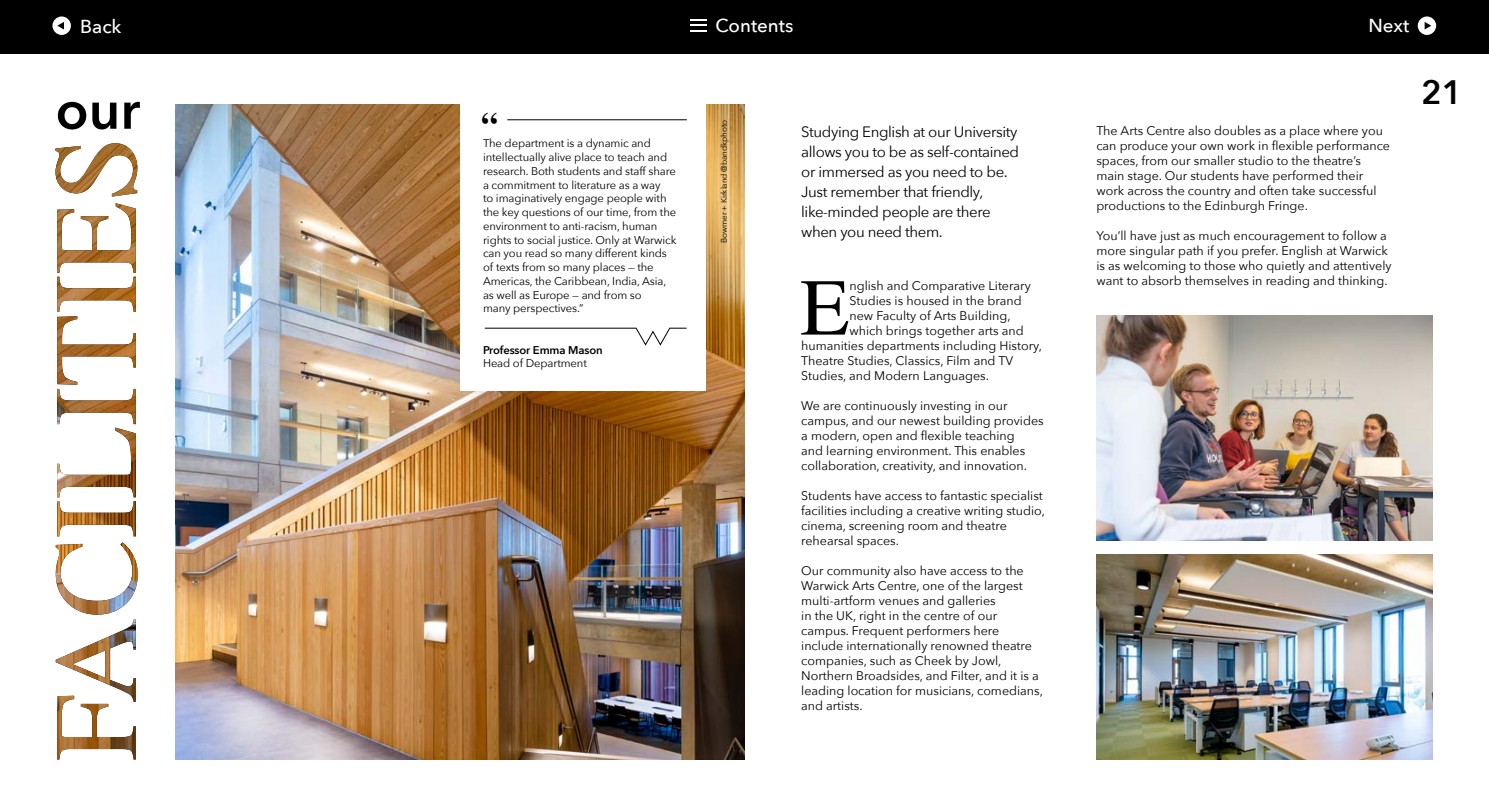
<style>
.page{position:relative;width:1489px;height:798px;background:#fff}
.page>*{position:absolute;margin:0;border:0;box-sizing:border-box;transform-origin:0 0}
.t1{font:80.5px "Times";color:#000}
.t2{font:600 54.38px "Avenir Next";color:#000}
.t3{font:600 33.75px "Avenir Next";color:#000}
.t4{font:700 32.5px "Times";color:#000}
.t5{font:500 18.75px "Avenir Next";color:#fff}
.t6{font:15px/20px "Avenir Next";letter-spacing:-.025em;color:#000}
.t7{font:12.5px/15px "Avenir Next";color:#000}
.t8{font:11.25px/13.8px "Avenir Next";letter-spacing:-.01em;color:#000}
.t9{font:600 11.25px "Avenir Next";letter-spacing:-.01em;color:#000}
.t10{font:8.12px "Avenir Next";letter-spacing:-.01em;color:#000}
</style>
<div class="page">
<img style="left:175px;top:104px;width:569px;height:655px">
<div style="left:460px;top:85px;width:245px;height:305px;background:#fff"></div>
<svg style="left:55px;top:164px;width:83px;height:595px"></svg>
<img style="left:55px;top:143px;width:82px;height:369px">
<img style="left:1096px;top:554px;width:335px;height:205px">
<svg style="left:484px;top:327px;width:203px;height:19px"></svg>
<hr style="left:507px;top:119px;width:180px;height:1px;background:#000">
<img style="left:1096px;top:315px;width:335px;height:225px">
<div style="left:0;top:0;width:1488px;height:53px;background:#000"></div>
<svg style="left:1417px;top:16px;width:18px;height:19px"></svg>
<svg style="left:690px;top:19px;width:16px;height:12px"></svg>
<svg style="left:52px;top:16px;width:19px;height:19px"></svg>
<h3 class="t5" style="left:80px;top:10px;width:43px">Back</h3>
<h3 class="t5" style="left:715px;top:10px;width:79px">Contents</h3>
<h3 class="t5" style="left:1368px;top:10px;width:42px">Next</h3>
<h2 class="t2" style="left:55px;top:63px;width:86px">our</h2>
<h3 class="t4" style="left:481px;top:93px;width:18px">“</h3>
<p class="t8" style="left:483px;top:136px;width:195px">The department is a dynamic and intellectually alive place to teach and research. Both students and staff share a commitment to literature as a way<br>to imaginatively engage people with the key questions of our time, from the environment to anti-racism, human rights to social justice. Only at Warwick can you read so many different kinds of texts from so many places — the Americas, the Caribbean, India, Asia, as well as Europe — and from so<br>many perspectives.”</p>
<p class="t9" style="left:483px;top:340px;width:121px">Professor Emma Mason</p>
<p class="t8" style="left:483px;top:356px;width:105px">Head of Department</p>
<p class="t10" style="left:717px;top:243px;width:125px;rotate:-90deg">Bowmer + Kirkland @bandkphoto</p>
<p class="t6" style="left:801px;top:121px;width:219px">Studying English at our University allows you to be as self-contained or immersed as you need to be.<br>Just remember that friendly, like-minded people are there when you need them.</p>
<h1 class="t1" style="left:800px;top:232px;width:51px">E</h1>
<p class="t7" style="left:849px;top:277px;width:183px">nglish and Comparative Literary</p>
<p class="t7" style="left:849px;top:292px;width:174px">Studies is housed in the brand</p>
<p class="t7" style="left:849px;top:307px;width:163px">new Faculty of Arts Building,</p>
<p class="t7" style="left:849px;top:322px;width:176px">which brings together arts and</p>
<p class="t7" style="left:801px;top:337px;width:242px">humanities departments including History,</p>
<p class="t7" style="left:801px;top:352px;width:214px">Theatre Studies, Classics, Film and TV</p>
<p class="t7" style="left:801px;top:367px;width:189px">Studies, and Modern Languages.</p>
<p class="t7" style="left:801px;top:397px;width:244px">We are continuously investing in our campus, and our newest building provides a modern, open and flexible teaching<br>and learning environment. This enables collaboration, creativity, and innovation.</p>
<p class="t7" style="left:801px;top:487px;width:245px">Students have access to fantastic specialist facilities including a creative writing studio, cinema, screening room and theatre rehearsal spaces.</p>
<p class="t7" style="left:801px;top:562px;width:243px">Our community also have access to the Warwick Arts Centre, one of the largest multi-artform venues and galleries<br>in the UK, right in the centre of our campus. Frequent performers here include internationally renowned theatre companies, such as Cheek by Jowl, Northern Broadsides, and Filter, and it is a leading location for musicians, comedians, and artists.</p>
<p class="t7" style="left:1096px;top:123px;width:295px">The Arts Centre also doubles as a place where you can produce your own work in flexible performance spaces, from our smaller studio to the theatre’s main stage. Our students have performed their work across the country and often take successful productions to the Edinburgh Fringe.</p>
<p class="t7" style="left:1096px;top:228px;width:297px">You’ll have just as much encouragement to follow a more singular path if you prefer. English at Warwick is as welcoming to those who quietly and attentively want to absorb themselves in reading and thinking.</p>
<h3 class="t3" style="left:1421px;top:64px;width:43px">21</h3>
</div>
